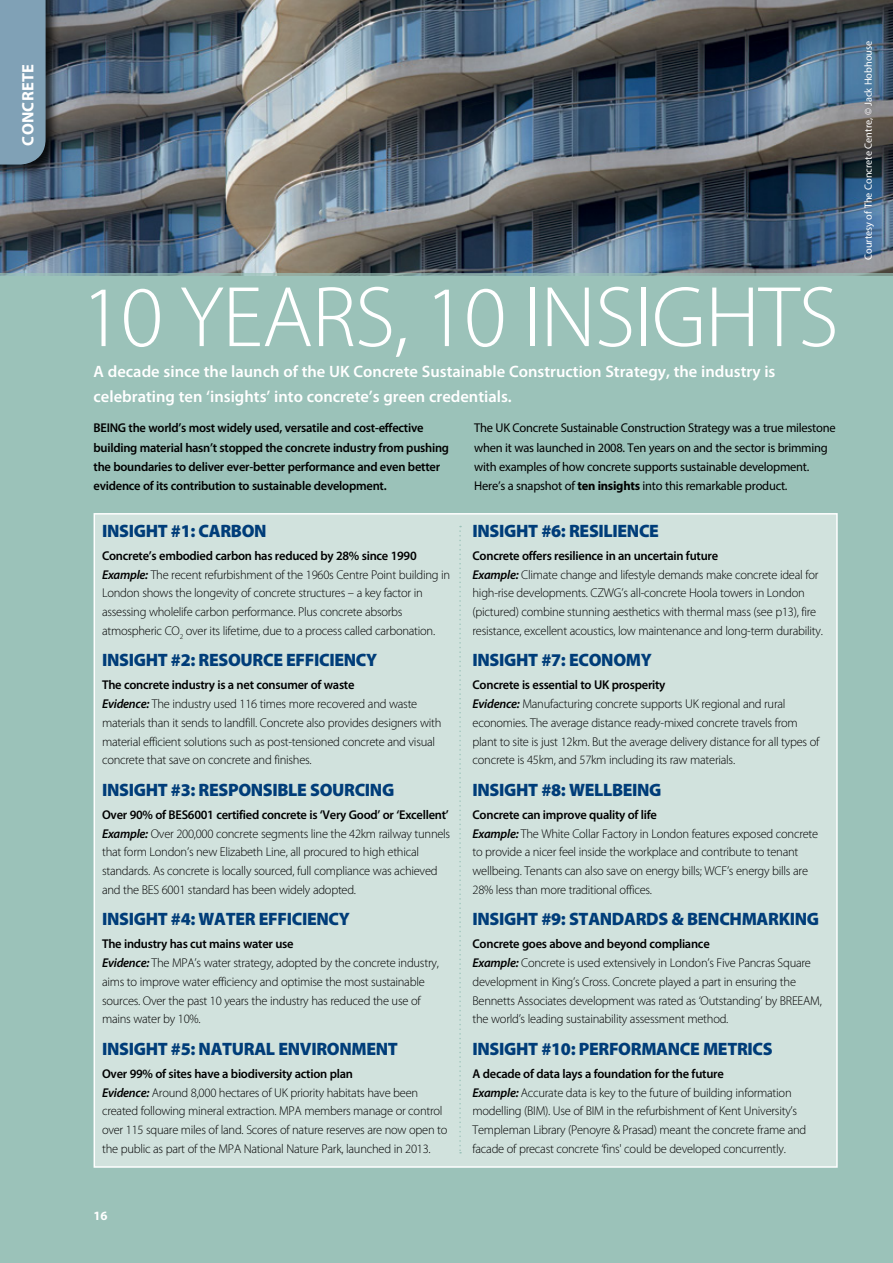
<style>
.page{position:relative;width:893px;height:1263px;background:#9bc2b9}
.page>*{position:absolute;margin:0;border:0;box-sizing:border-box;transform-origin:0 0}
.t1{font:300 86.85px "Myriad Pro";letter-spacing:-.01em;color:#fff}
.t2{font:900 18px "Myriad Pro";letter-spacing:-.02em;color:#003d79}
.t3{font:600 16.5px/25.5px "Myriad Pro";color:#fff}
.t4{font:700 16.5px "Myriad Pro";letter-spacing:.02em;color:#fff}
.t5{font:300 12.75px/18.8px "Myriad Pro";letter-spacing:-.02em;color:#000}
.t6{font:12.75px/19.4px "Myriad Pro";letter-spacing:-.02em;color:#000}
.t7{font:600 12.75px/19.4px "Myriad Pro";letter-spacing:-.02em;color:#000}
.t8{font:700 12.75px "Myriad Pro";color:#fff}
.t9{font:10.5px "Myriad Pro";color:#fff}
.s1{font-weight:700}
.s2{font-weight:600}
.s3{font-weight:600;font-style:italic}
</style>
<div class="page">
<img style="left:0;top:0;width:893px;height:274px">
<div style="left:0;top:0;width:60px;height:179px;background:#000;opacity:.75"></div>
<div style="left:0;top:0;width:46px;height:165px;background:#80a1b6"></div>
<div style="left:94px;top:513px;width:744px;height:655px;background:#d1e2dd;border:2px solid #fff"></div>
<svg style="left:459px;top:526px;width:2px;height:627px"></svg>
<p class="t4" style="left:17px;top:146px;width:83px;rotate:-90deg">CONCRETE</p>
<h1 class="t1" style="left:81px;top:269px;width:759px">10 YEARS, 10 INSIGHTS</h1>
<p class="t3" style="left:94px;top:358px;width:683px">A decade since the launch of the UK Concrete Sustainable Construction Strategy, the industry is celebrating ten ‘insights’ into concrete’s green credentials.</p>
<p class="t7" style="left:94px;top:418px;width:357px">BEING the world’s most widely used, versatile and cost-effective building material hasn’t stopped the concrete industry from pushing the boundaries to deliver ever-better performance and even better evidence of its contribution to sustainable development.</p>
<p class="t6" style="left:474px;top:418px;width:363px">The UK Concrete Sustainable Construction Strategy was a true milestone when it was launched in 2008. Ten years on and the sector is brimming with examples of how concrete supports sustainable development.<br>Here’s a snapshot of <span class="s1">ten insights</span> into this remarkable product.</p>
<h2 class="t2" style="left:102px;top:519px;width:166px">INSIGHT #1: CARBON</h2>
<p class="t5" style="left:102px;top:546px;width:350px"><span class="s2">Concrete’s embodied carbon has reduced by 28% since 1990<br></span><span class="s3">Example:</span> The recent refurbishment of the 1960s Centre Point building in London shows the longevity of concrete structures – a key factor in assessing wholelife carbon performance. Plus concrete absorbs atmospheric CO<sub>2</sub> over its lifetime, due to a process called carbonation.</p>
<h2 class="t2" style="left:102px;top:648px;width:277px">INSIGHT #2: RESOURCE EFFICIENCY</h2>
<p class="t5" style="left:102px;top:676px;width:341px"><span class="s2">The concrete industry is a net consumer of waste<br></span><span class="s3">Evidence:</span> The industry used 116 times more recovered and waste materials than it sends to landfill. Concrete also provides designers with material efficient solutions such as post-tensioned concrete and visual concrete that save on concrete and finishes.</p>
<h2 class="t2" style="left:102px;top:778px;width:294px">INSIGHT #3: RESPONSIBLE SOURCING</h2>
<p class="t5" style="left:102px;top:805px;width:350px"><span class="s2">Over 90% of BES6001 certified concrete is ‘Very Good’ or ‘Excellent’ </span><span class="s3">Example:</span> Over 200,000 concrete segments line the 42km railway tunnels that form London’s new Elizabeth Line, all procured to high ethical standards. As concrete is locally sourced, full compliance was achieved and the BES 6001 standard has been widely adopted.</p>
<h2 class="t2" style="left:102px;top:907px;width:249px">INSIGHT #4: WATER EFFICIENCY</h2>
<p class="t5" style="left:102px;top:935px;width:338px"><span class="s2">The industry has cut mains water use<br></span><span class="s3">Evidence:</span> The MPA’s water strategy, adopted by the concrete industry, aims to improve water efficiency and optimise the most sustainable sources. Over the past 10 years the industry has reduced the use of mains water by 10%.</p>
<h2 class="t2" style="left:102px;top:1037px;width:297px">INSIGHT #5: NATURAL ENVIRONMENT</h2>
<p class="t5" style="left:102px;top:1064px;width:347px"><span class="s2">Over 99% of sites have a biodiversity action plan<br></span><span class="s3">Evidence:</span> Around 8,000 hectares of UK priority habitats have been created following mineral extraction. MPA members manage or control over 115 square miles of land. Scores of nature reserves are now open to the public as part of the MPA National Nature Park, launched in 2013.</p>
<p class="t8" style="left:94px;top:1208px;width:16px">16</p>
<h2 class="t2" style="left:472px;top:519px;width:188px">INSIGHT #6: RESILIENCE</h2>
<p class="t5" style="left:472px;top:546px;width:352px"><span class="s2">Concrete offers resilience in an uncertain future<br></span><span class="s3">Example:</span> Climate change and lifestyle demands make concrete ideal for high-rise developments. CZWG’s all-concrete Hoola towers in London (pictured) combine stunning aesthetics with thermal mass (see p13), fire resistance, excellent acoustics, low maintenance and long-term durability.</p>
<h2 class="t2" style="left:472px;top:648px;width:181px">INSIGHT #7: ECONOMY</h2>
<p class="t5" style="left:472px;top:676px;width:348px"><span class="s2">Concrete is essential to UK prosperity<br></span><span class="s3">Evidence:</span> Manufacturing concrete supports UK regional and rural economies. The average distance ready-mixed concrete travels from plant to site is just 12km. But the average delivery distance for all types of concrete is 45km, and 57km including its raw materials.</p>
<h2 class="t2" style="left:472px;top:778px;width:191px">INSIGHT #8: WELLBEING</h2>
<p class="t5" style="left:472px;top:805px;width:347px"><span class="s2">Concrete can improve quality of life<br></span><span class="s3">Example:</span> The White Collar Factory in London features exposed concrete to provide a nicer feel inside the workplace and contribute to tenant wellbeing. Tenants can also save on energy bills; WCF’s energy bills are 28% less than more traditional offices.</p>
<h2 class="t2" style="left:472px;top:907px;width:348px">INSIGHT #9: STANDARDS &amp; BENCHMARKING</h2>
<p class="t5" style="left:472px;top:935px;width:351px"><span class="s2">Concrete goes above and beyond compliance<br></span><span class="s3">Example:</span> Concrete is used extensively in London’s Five Pancras Square development in King’s Cross. Concrete played a part in ensuring the Bennetts Associates development was rated as ‘Outstanding’ by BREEAM, the world’s leading sustainability assessment method.</p>
<h2 class="t2" style="left:472px;top:1037px;width:302px">INSIGHT #10: PERFORMANCE METRICS</h2>
<p class="t5" style="left:472px;top:1064px;width:335px"><span class="s2">A decade of data lays a foundation for the future<br></span><span class="s3">Example:</span> Accurate data is key to the future of building information modelling (BIM). Use of BIM in the refurbishment of Kent University’s Templeman Library (Penoyre &amp; Prasad) meant the concrete frame and facade of precast concrete ‘fins' could be developed concurrently.</p>
<p class="t9" style="left:862px;top:260px;width:221px;rotate:-90deg">Courtesy of The Concrete Centre, © Jack Hobhouse</p>
</div>
